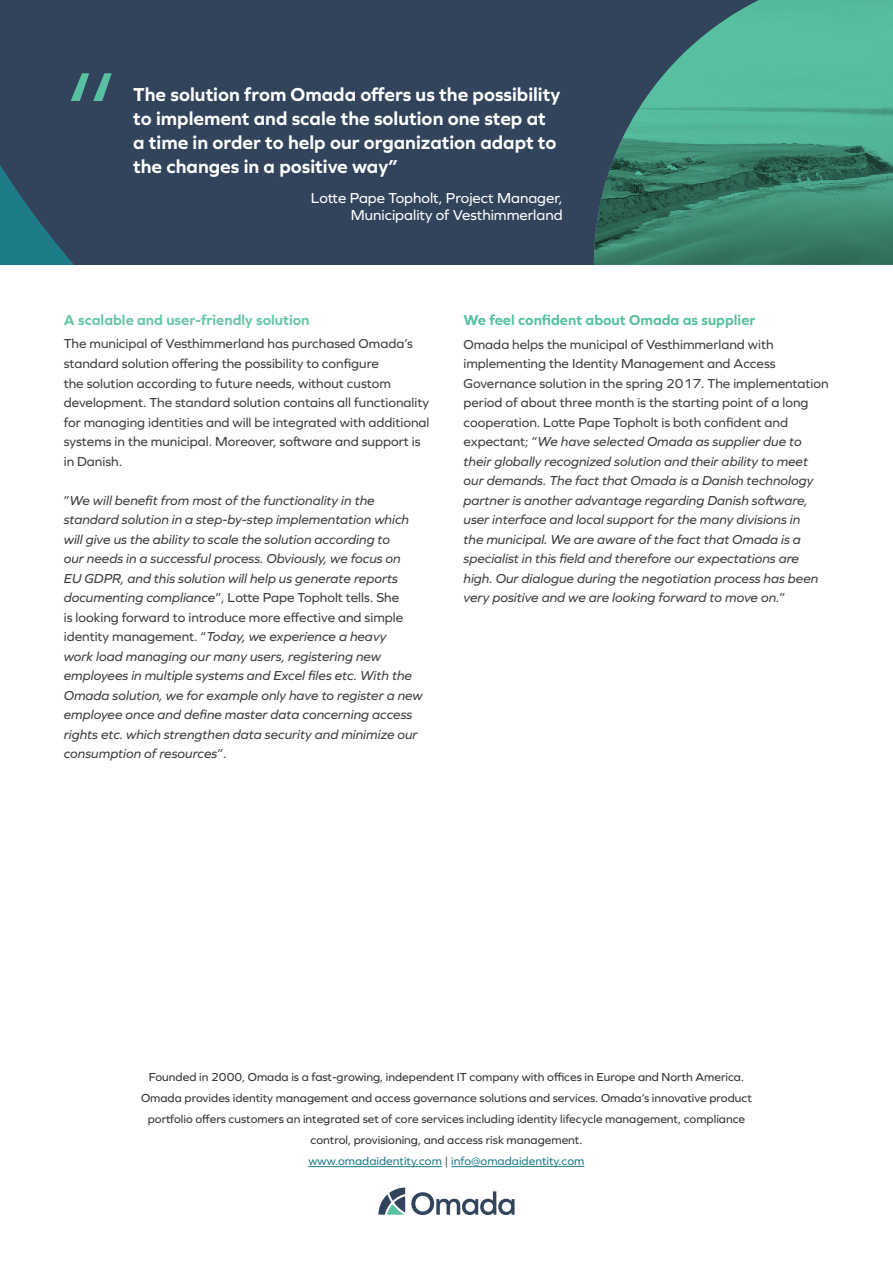
<style>
.page{position:relative;width:893px;height:1263px;background:#fff}
.page>*{position:absolute;margin:0;border:0;box-sizing:border-box;transform-origin:0 0}
.t1{font:132px "Graphie";color:#58c1a1}
.t2{font:700 19.5px/24px "Graphie";color:#fff}
.t3{font:15px/16.5px "Graphie";color:#fff;text-align:right}
.t4{font:700 15px "Graphie";color:#57c0a1}
.t5{font:700 15px "Graphie";color:#68c7ab}
.t6{font:italic 13.5px/19.5px "Graphie";color:#3e3e3f}
.t7{font:13.5px/19.5px "Graphie";color:#3e3e3f}
.Contact_us{font:12px/21px "Graphie";color:#323232;text-align:center}
.Contact_us-2{font:12px "Graphie";color:#1e7c88}
.s1{font-style:normal}
.s2{color:#323232}
</style>
<div class="page">
<div style="left:0;top:0;width:893px;height:265px;background:#32445b"></div>
<svg style="left:0;top:165px;width:74px;height:100px"></svg>
<img style="left:594px;top:0;width:299px;height:265px">
<svg style="left:378px;top:1187px;width:27px;height:28px"></svg>
<svg style="left:411px;top:1191px;width:103px;height:24px"></svg>
<hr style="left:309px;top:1166px;width:133px;height:1px;background:#1e7c88">
<hr style="left:451px;top:1166px;width:68px;height:1px;background:#1e7c88">
<hr style="left:519px;top:1166px;width:65px;height:1px;background:#1e7c88">
<p class="t1" style="left:64px;top:40px;width:56px">“</p>
<p class="t2" style="left:133px;top:82px;width:429px">The solution from Omada offers us the possibility to implement and scale the solution one step at a time in order to help our organization adapt to the changes in a positive way”</p>
<p class="t3" style="left:311px;top:190px;width:253px">Lotte Pape Topholt, Project Manager,<br>Municipality of Vesthimmerland</p>
<p class="t5" style="left:64px;top:311px;width:247px">A scalable and user-friendly solution</p>
<p class="t7" style="left:64px;top:334px;width:367px">The municipal of Vesthimmerland has purchased Omada’s standard solution offering the possibility to configure<br>the solution according to future needs, without custom development. The standard solution contains all functionality for managing identities and will be integrated with additional systems in the municipal. Moreover, software and support is in Danish.</p>
<p class="t6" style="left:64px;top:490px;width:360px"><span class="s1">”</span>We will benefit from most of the functionality in the standard solution in a step-by-step implementation which will give us the ability to scale the solution according to<br>our needs in a successful process. Obviously, we focus on<br>EU GDPR, and this solution will help us generate reports documenting compliance<span class="s1">”, Lotte Pape Topholt tells. She<br>is looking forward to introduce more effective and simple identity management. “</span>Today, we experience a heavy<br>work load managing our many users, registering new employees in multiple systems and Excel files etc. With the Omada solution, we for example only have to register a new employee once and define master data concerning access rights etc. which strengthen data security and minimize our consumption of resources<span class="s1">”.</span></p>
<p class="t4" style="left:463px;top:311px;width:293px">We feel confident about Omada as supplier</p>
<p class="t6" style="left:463px;top:334px;width:367px"><span class="s1">Omada helps the municipal of Vesthimmerland with implementing the Identity Management and Access Governance solution in the spring 2017. The implementation period of about three month is the starting point of a long cooperation. Lotte Pape Topholt is both confident and expectant; ”</span>We have selected Omada as supplier due to their globally recognized solution and their ability to meet our demands. The fact that Omada is a Danish technology partner is another advantage regarding Danish software, user interface and local support for the many divisions in<br>the municipal. We are aware of the fact that Omada is a specialist in this field and therefore our expectations are high. Our dialogue during the negotiation process has been very positive and we are looking forward to move on.<span class="s1">”</span></p>
<p class="Contact_us" style="left:141px;top:1066px;width:612px">Founded in 2000, Omada is a fast-growing, independent IT company with offices in Europe and North America.<br>Omada provides identity management and access governance solutions and services. Omada’s innovative product portfolio offers customers an integrated set of core services including identity lifecycle management, compliance control, provisioning, and access risk management.</p>
<p class="Contact_us-2" style="left:309px;top:1154px;width:277px">www.omadaidentity.com <span class="s2">|</span> info@omadaidentity.com</p>
</div>
